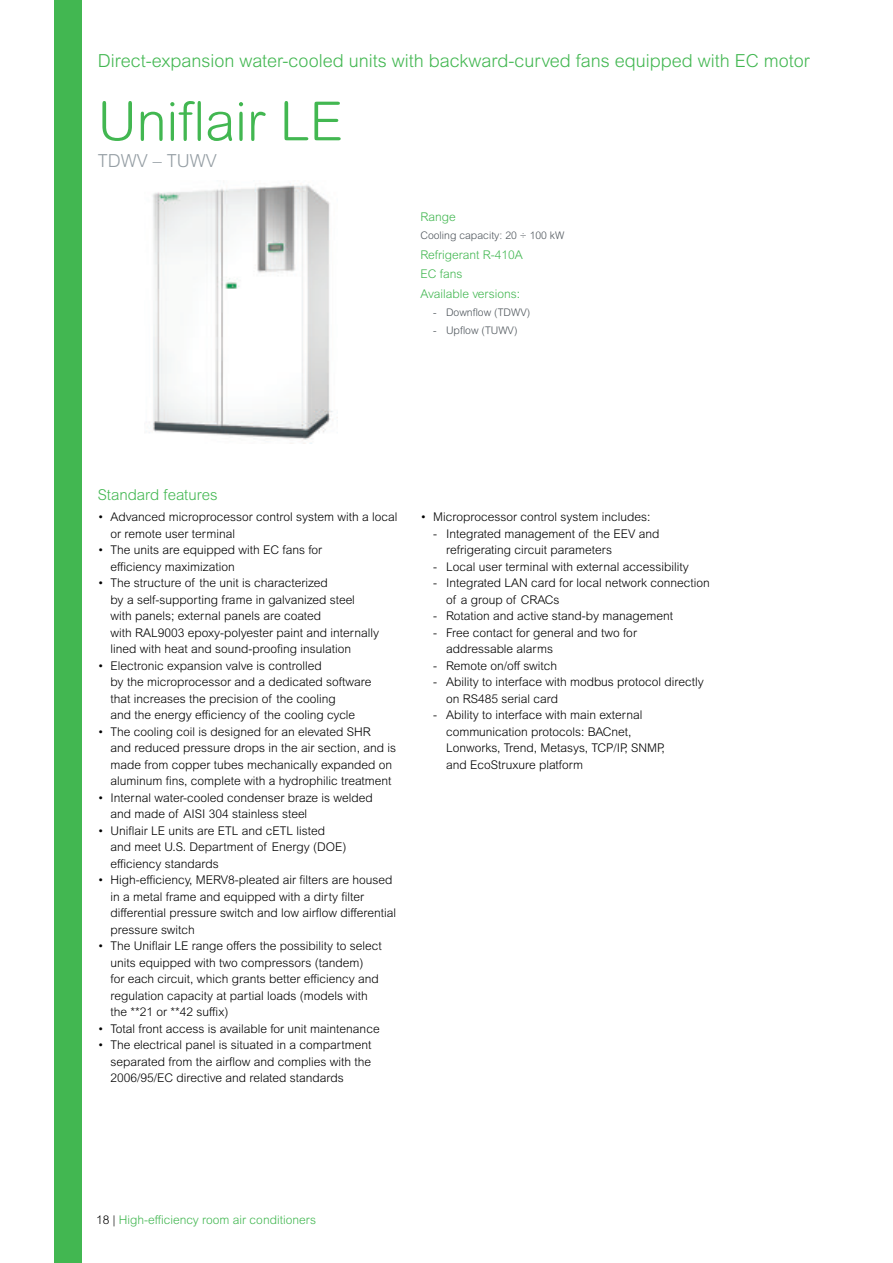
<style>
.page{position:relative;width:893px;height:1263px;background:#fff}
.page>*{position:absolute;margin:0;border:0;box-sizing:border-box;transform-origin:0 0}
.t1{font:300 54px "Arial Rounded MT Std";color:#42b751}
.t2{font:300 18px "Arial MT Std";color:#42b751}
.t3{font:300 18px "Arial MT Std";color:#959ea4}
.t4{font:300 15px "Arial MT Std";color:#42b751}
.t5{font:300 12px/16.5px "Arial MT Std";color:#000}
.t6{font:300 12px/19.5px "Arial MT Std";color:#42b751}
.t7{font:300 10.5px "Arial Rounded MT Std";color:#4d545a}
.s1{color:#000}
</style>
<div class="page">
<img style="left:146px;top:183px;width:192px;height:261px">
<div style="left:54px;top:0;width:27px;height:1263px;background:#42b751"></div>
<h2 class="t2" style="left:98px;top:51px;width:714px">Direct-expansion water-cooled units with backward-curved fans equipped with EC motor</h2>
<h1 class="t1" style="left:98px;top:90px;width:246px">Uniflair LE</h1>
<h2 class="t3" style="left:98px;top:151px;width:121px">TDWV – TUWV</h2>
<p class="t6" style="left:420px;top:208px;width:37px">Range</p>
<p class="t7" style="left:420px;top:229px;width:145px">Cooling capacity: 20 ÷ 100 kW</p>
<p class="t6" style="left:420px;top:245px;width:104px">Refrigerant R-410A<br>EC fans<br>Available versions:</p>
<p class="t7" style="left:433px;top:306px;width:99px">- Downflow (TDWV)</p>
<p class="t7" style="left:433px;top:324px;width:86px">- Upflow (TUWV)</p>
<p class="t4" style="left:98px;top:486px;width:121px">Standard features</p>
<p class="t5" style="left:111px;top:509px;width:289px;text-indent:-13px">• Advanced microprocessor control system with a local or remote user terminal</p>
<p class="t5" style="left:111px;top:542px;width:213px;text-indent:-13px">• The units are equipped with EC fans for efficiency maximization</p>
<p class="t5" style="left:111px;top:575px;width:270px;text-indent:-13px">• The structure of the unit is characterized<br>by a self-supporting frame in galvanized steel with panels; external panels are coated<br>with RAL9003 epoxy-polyester paint and internally lined with heat and sound-proofing insulation</p>
<p class="t5" style="left:111px;top:658px;width:263px;text-indent:-13px">• Electronic expansion valve is controlled<br>by the microprocessor and a dedicated software that increases the precision of the cooling<br>and the energy efficiency of the cooling cycle</p>
<p class="t5" style="left:111px;top:724px;width:287px;text-indent:-13px">• The cooling coil is designed for an elevated SHR<br>and reduced pressure drops in the air section, and is made from copper tubes mechanically expanded on aluminum fins, complete with a hydrophilic treatment</p>
<p class="t5" style="left:111px;top:790px;width:264px;text-indent:-13px">• Internal water-cooled condenser braze is welded and made of AISI 304 stainless steel</p>
<p class="t5" style="left:111px;top:823px;width:237px;text-indent:-13px">• Uniflair LE units are ETL and cETL listed and meet U.S. Department of Energy (DOE) efficiency standards</p>
<p class="t5" style="left:111px;top:872px;width:287px;text-indent:-13px">• High-efficiency, MERV8-pleated air filters are housed in a metal frame and equipped with a dirty filter differential pressure switch and low airflow differential pressure switch</p>
<p class="t5" style="left:111px;top:938px;width:273px;text-indent:-13px">• The Uniflair LE range offers the possibility to select units equipped with two compressors (tandem)<br>for each circuit, which grants better efficiency and regulation capacity at partial loads (models with the **21 or **42 suffix)</p>
<p class="t5" style="left:98px;top:1021px;width:283px">• Total front access is available for unit maintenance</p>
<p class="t5" style="left:111px;top:1037px;width:262px;text-align:justify;text-indent:-13px">• The electrical panel is situated in a compartment separated from the airflow and complies with the 2006/95/EC directive and related standards</p>
<p class="t5" style="left:420px;top:509px;width:231px">• Microprocessor control system includes:</p>
<p class="t5" style="left:446px;top:526px;width:215px;text-indent:-13px">- Integrated management of the EEV and refrigerating circuit parameters</p>
<p class="t5" style="left:433px;top:559px;width:257px">- Local user terminal with external accessibility</p>
<p class="t5" style="left:446px;top:575px;width:265px;text-indent:-13px">- Integrated LAN card for local network connection of a group of CRACs</p>
<p class="t5" style="left:433px;top:608px;width:241px">- Rotation and active stand-by management</p>
<p class="t5" style="left:446px;top:625px;width:192px;text-indent:-13px">- Free contact for general and two for addressable alarms</p>
<p class="t5" style="left:433px;top:658px;width:125px">- Remote on/off switch</p>
<p class="t5" style="left:446px;top:674px;width:259px;text-indent:-13px">- Ability to interface with modbus protocol directly on RS485 serial card</p>
<p class="t5" style="left:446px;top:707px;width:220px;text-indent:-13px">- Ability to interface with main external communication protocols: BACnet, Lonworks, Trend, Metasys, TCP/IP, SNMP, and EcoStruxure platform</p>
<p class="t6" style="left:96px;top:1211px;width:221px"><span class="s1">18 |</span> High-efficiency room air conditioners</p>
</div>
